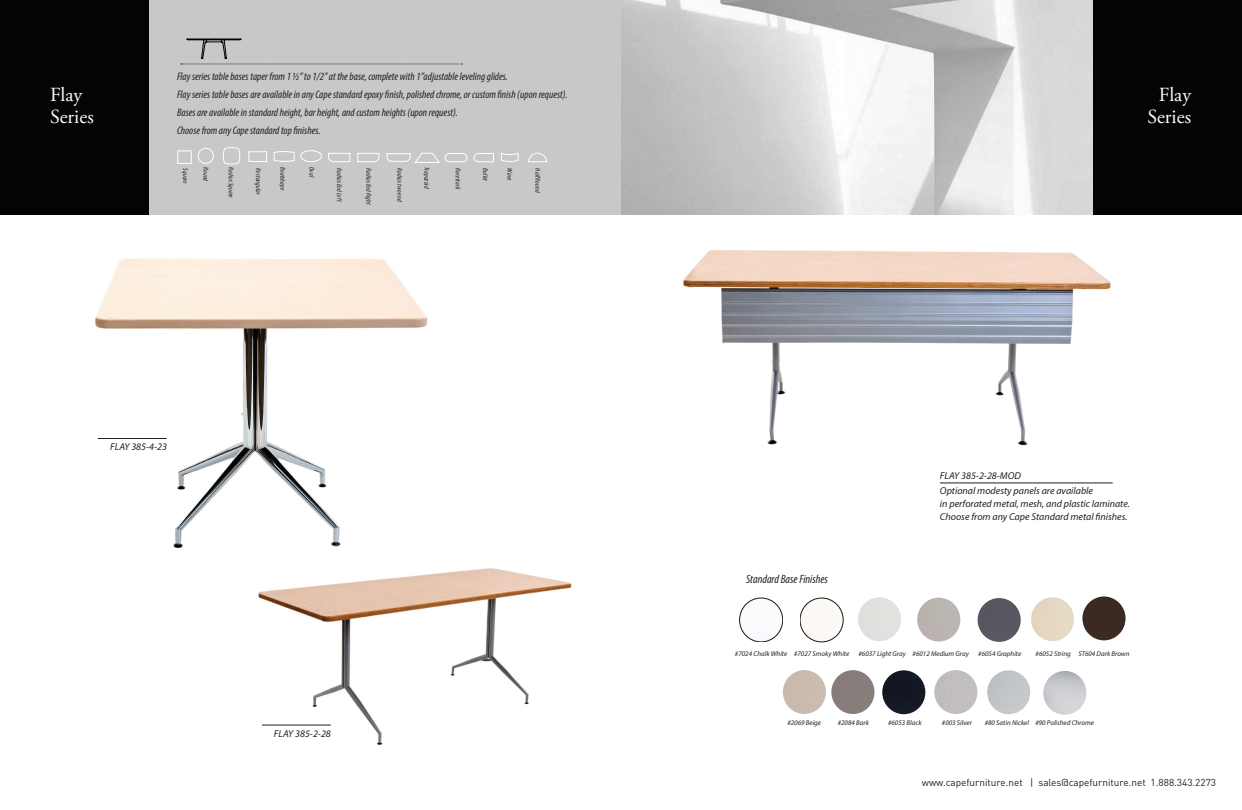
<style>
.page{position:relative;width:1242px;height:810px;background:#fff}
.page>*{position:absolute;margin:0;border:0;box-sizing:border-box;transform-origin:0 0}
.table_title_New{font:20px "Adobe Garamond Pro";color:#fff}
.Table_text_2{font:italic condensed 12px "Myriad Pro";color:#231f20}
.Table_text_2-2{font:italic condensed 11px "Myriad Pro";color:#231f20}
.Table_text_2-3{font:italic 10px "Myriad Pro";color:#231f20}
.t1{font:10px "DIN Pro";color:#231f20}
.Table_text_2-4{font:italic 7px "Myriad Pro";color:#231f20}
.Title_head{font:italic condensed 7px "Myriad Pro";letter-spacing:.01em;color:#231f20}
</style>
<div class="page">
<img style="left:258px;top:568px;width:314px;height:177px">
<img style="left:95px;top:258px;width:333px;height:290px">
<img style="left:683px;top:250px;width:428px;height:196px">
<img style="left:621px;top:0;width:472px;height:215px">
<div style="left:132px;top:0;width:489px;height:215px;background:#c7c8ca"></div>
<div style="left:0;top:0;width:149px;height:215px;background:#040503"></div>
<div style="left:1093px;top:0;width:149px;height:215px;background:#040503"></div>
<svg style="left:181px;top:39px;width:281px;height:26px"></svg>
<hr style="left:940px;top:483px;width:173px;height:1px;background:#231f20">
<img style="left:783px;top:670px;width:43px;height:44px">
<img style="left:831px;top:670px;width:44px;height:44px">
<img style="left:882px;top:670px;width:43px;height:44px">
<img style="left:934px;top:670px;width:43px;height:44px">
<img style="left:987px;top:670px;width:44px;height:44px">
<img style="left:1043px;top:671px;width:44px;height:44px">
<img style="left:740px;top:598px;width:43px;height:44px">
<div style="left:740px;top:598px;width:43px;height:44px;border:1px solid #231f20;border-radius:50%"></div>
<img style="left:800px;top:598px;width:43px;height:44px">
<div style="left:800px;top:598px;width:43px;height:44px;border:1px solid #231f20;border-radius:50%"></div>
<img style="left:858px;top:597px;width:43px;height:44px">
<img style="left:917px;top:598px;width:43px;height:44px">
<img style="left:978px;top:598px;width:43px;height:44px">
<img style="left:1031px;top:597px;width:43px;height:44px">
<img style="left:1082px;top:596px;width:44px;height:44px">
<div style="left:177px;top:151px;width:15px;height:13px;border:1px solid #fff"></div>
<div style="left:198px;top:148px;width:16px;height:16px;border:1px solid #fff;border-radius:50%"></div>
<svg style="left:328px;top:153px;width:23px;height:10px"></svg>
<svg style="left:357px;top:153px;width:23px;height:10px"></svg>
<svg style="left:528px;top:152px;width:19px;height:11px"></svg>
<svg style="left:501px;top:153px;width:18px;height:9px"></svg>
<svg style="left:386px;top:152px;width:108px;height:11px"></svg>
<div style="left:249px;top:151px;width:18px;height:11px;border:1px solid #fff"></div>
<svg style="left:222px;top:147px;width:19px;height:18px"></svg>
<div style="left:300px;top:150px;width:22px;height:12px;border:1px solid #fff;border-radius:50%"></div>
<svg style="left:273px;top:151px;width:22px;height:11px"></svg>
<hr style="left:98px;top:438px;width:69px;height:1px;background:#231f20">
<hr style="left:262px;top:725px;width:69px;height:1px;background:#231f20">
<p class="table_title_New" style="left:50px;top:82px;width:34px">Flay</p>
<p class="table_title_New" style="left:50px;top:104px;width:45px">Series</p>
<p class="Table_text_2-2" style="left:177px;top:70px;width:332px">Flay series table bases taper from 1 ½” to 1/2” at the base, complete with 1”adjustable leveling glides.</p>
<p class="Table_text_2-2" style="left:177px;top:88px;width:392px">Flay series table bases are available in any Cape standard epoxy finish, polished chrome, or custom finish (upon request).</p>
<p class="Table_text_2-2" style="left:177px;top:106px;width:282px">Bases are available in standard height, bar height, and custom heights (upon request).</p>
<p class="Table_text_2-2" style="left:177px;top:124px;width:145px">Choose from any Cape standard top finishes.</p>
<p class="Title_head" style="left:190px;top:168px;width:16px;rotate:90deg">Square</p>
<p class="Title_head" style="left:210px;top:167px;width:16px;rotate:90deg">Round</p>
<p class="Title_head" style="left:236px;top:167px;width:32px;rotate:90deg">Radius Square</p>
<p class="Title_head" style="left:263px;top:168px;width:28px;rotate:90deg">Rectangular</p>
<p class="Title_head" style="left:287px;top:167px;width:24px;rotate:90deg">Boatshape</p>
<p class="Title_head" style="left:344px;top:168px;width:35px;rotate:90deg">Radius End Left</p>
<p class="Title_head" style="left:404px;top:168px;width:35px;rotate:90deg">Radius two end</p>
<p class="Title_head" style="left:462px;top:168px;width:22px;rotate:90deg">Racetrack</p>
<p class="Title_head" style="left:490px;top:168px;width:14px;rotate:90deg">Bullet</p>
<p class="Title_head" style="left:316px;top:167px;width:11px;rotate:90deg">Oval</p>
<p class="Title_head" style="left:373px;top:168px;width:38px;rotate:90deg">Radius End Right</p>
<p class="Title_head" style="left:431px;top:167px;width:23px;rotate:90deg">Trapazoid</p>
<p class="Title_head" style="left:514px;top:168px;width:13px;rotate:90deg">Wave</p>
<p class="Title_head" style="left:542px;top:168px;width:26px;rotate:90deg">Half Round</p>
<p class="Table_text_2-3" style="left:110px;top:441px;width:58px">FLAY 385-4-23</p>
<p class="Table_text_2-3" style="left:274px;top:727px;width:58px">FLAY 385-2-28</p>
<p class="table_title_New" style="left:1159px;top:82px;width:34px">Flay</p>
<p class="table_title_New" style="left:1148px;top:104px;width:45px">Series</p>
<p class="Table_text_2" style="left:746px;top:572px;width:83px">Standard Base Finishes</p>
<p class="Table_text_2-3" style="left:940px;top:469px;width:82px">FLAY 385-2-28-MOD</p>
<p class="Table_text_2-3" style="left:940px;top:484px;width:155px">Optional modesty panels are available</p>
<p class="Table_text_2-3" style="left:940px;top:497px;width:191px">in perforated metal, mesh, and plastic laminate.</p>
<p class="Table_text_2-3" style="left:940px;top:510px;width:189px">Choose from any Cape Standard metal finishes.</p>
<p class="Table_text_2-4" style="left:735px;top:649px;width:54px">#7024 Chalk White</p>
<p class="Table_text_2-4" style="left:794px;top:649px;width:57px">#7027 Smoky White</p>
<p class="Table_text_2-4" style="left:859px;top:649px;width:49px">#6037 Light Gray</p>
<p class="Table_text_2-4" style="left:913px;top:649px;width:58px">#6012 Medium Gray</p>
<p class="Table_text_2-4" style="left:978px;top:649px;width:44px">#6054 Graphite</p>
<p class="Table_text_2-4" style="left:1036px;top:649px;width:37px">#6052 String</p>
<p class="Table_text_2-4" style="left:1078px;top:649px;width:53px">ST604 Dark Brown</p>
<p class="Table_text_2-4" style="left:787px;top:718px;width:35px">#2069 Beige</p>
<p class="Table_text_2-4" style="left:838px;top:718px;width:33px">#2084 Bark</p>
<p class="Table_text_2-4" style="left:888px;top:718px;width:35px">#6053 Black</p>
<p class="Table_text_2-4" style="left:942px;top:718px;width:32px">#003 Silver</p>
<p class="Table_text_2-4" style="left:985px;top:718px;width:111px">#80 Satin Nickel #90 Polished Chrome</p>
<p class="t1" style="left:922px;top:775px;width:296px">www.capefurniture.net | sales@capefurniture.net 1.888.343.2273</p>
</div>
